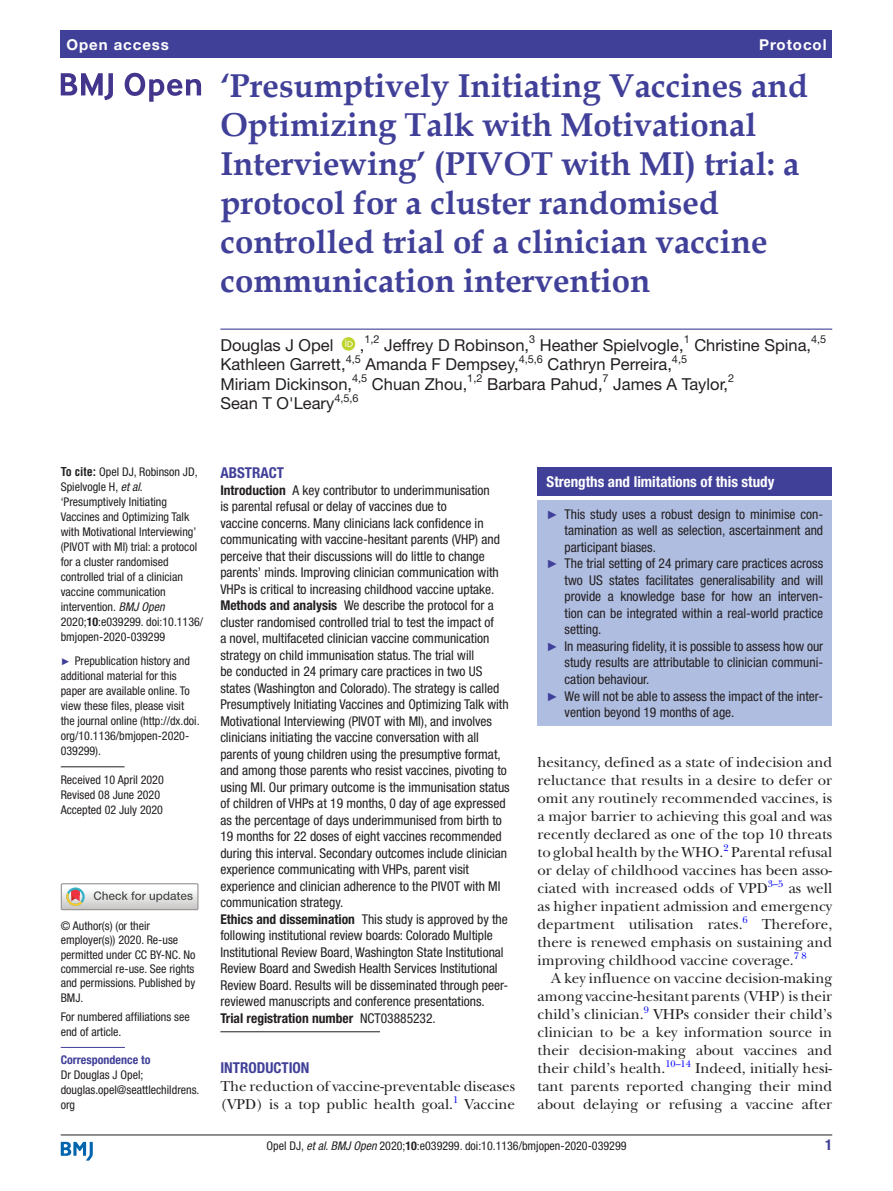
<style>
.page{position:relative;width:893px;height:1191px;background:#fff}
.page>*{position:absolute;margin:0;border:0;box-sizing:border-box;transform-origin:0 0}
.t1{font:700 33px/39px "Book Antiqua";color:#414099}
.t2{font:16.5px "Helvetica Neue LT Std";color:#231f20}
.t3{font:15px/18px "New Baskerville";color:#231f20;text-align:justify}
.t4{font:700 condensed 15px "Helvetica Neue LT Std";color:#fff}
.t5{font:700 condensed 15px "Helvetica Neue LT Std";color:#414099}
.t6{font:700 15px "Helvetica Neue LT Std";letter-spacing:.065em;color:#fff}
.t7{font:condensed 13.5px/16.5px "Helvetica Neue LT Std";color:#231f20}
.t8{font:condensed 12px/15px "Helvetica Neue LT Std";color:#231f20}
.t9{font:700 condensed 12px "Helvetica Neue LT Std";color:#414099}
.t10{font:10.95px "Helvetica Neue LT Std";color:#231f20}
.t11{font:9.9px "New Baskerville";color:#00f}
.s1{font-family:"Helvetica LT Std";font-weight:700}
.s2{font-style:italic}
.s3{font-weight:700}
.s4{font-family:"Arial";font-stretch:normal;font-size:9.75px;color:#414099}
.s5{font-family:"Arial";font-stretch:normal;font-size:12px;color:#414099}
</style>
<div class="page">
<hr style="left:61px;top:1134px;width:771px;height:1px;background:#231f20">
<svg style="left:61px;top:1141px;width:32px;height:19px"></svg>
<div style="left:61px;top:31px;width:771px;height:27px;background:#414099"></div>
<hr style="left:220px;top:328px;width:612px;height:2px;background:#414099">
<svg style="left:342px;top:337px;width:13px;height:14px"></svg>
<hr style="left:61px;top:766px;width:64px;height:1px;background:#231f20">
<hr style="left:61px;top:1047px;width:64px;height:1px;background:#414099">
<svg style="left:61px;top:73px;width:52px;height:27px"></svg>
<svg style="left:125px;top:73px;width:76px;height:29px"></svg>
<div style="left:61px;top:883px;width:138px;height:27px;border:1px solid #969090"></div>
<svg style="left:61px;top:883px;width:137px;height:26px"></svg>
<hr style="left:220px;top:1031px;width:160px;height:1px;background:#231f20">
<div style="left:538px;top:467px;width:294px;height:29px;background:#414099"></div>
<div style="left:538px;top:500px;width:294px;height:226px;background:#afbde1"></div>
<p class="t6" style="left:66px;top:35px;width:104px">Open access</p>
<p class="t6" style="left:759px;top:35px;width:69px">Protocol</p>
<h1 class="t1" style="left:220px;top:66px;width:589px">‘Presumptively Initiating Vaccines and Optimizing Talk with Motivational Interviewing’ (PIVOT with MI) trial: a protocol for a cluster randomised controlled trial of a clinician vaccine communication intervention</h1>
<p class="t10" style="left:364px;top:333px;width:17px">1,2</p>
<p class="t2" style="left:384px;top:335px;width:146px">Jeffrey D Robinson,</p>
<p class="t10" style="left:529px;top:333px;width:8px">3</p>
<p class="t2" style="left:540px;top:335px;width:145px">Heather Spielvogle,</p>
<p class="t10" style="left:684px;top:333px;width:8px">1</p>
<p class="t2" style="left:694px;top:335px;width:118px">Christine Spina,</p>
<p class="t10" style="left:811px;top:333px;width:17px">4,5</p>
<p class="t2" style="left:220px;top:335px;width:115px">Douglas J Opel</p>
<p class="t2" style="left:360px;top:335px;width:6px">,</p>
<p class="t2" style="left:220px;top:354px;width:127px">Kathleen Garrett,</p>
<p class="t10" style="left:346px;top:352px;width:17px">4,5</p>
<p class="t2" style="left:365px;top:354px;width:155px">Amanda F Dempsey,</p>
<p class="t10" style="left:519px;top:352px;width:26px">4,5,6</p>
<p class="t2" style="left:548px;top:354px;width:126px">Cathryn Perreira,</p>
<p class="t10" style="left:672px;top:352px;width:17px">4,5</p>
<p class="t2" style="left:220px;top:374px;width:133px">Miriam Dickinson,</p>
<p class="t10" style="left:352px;top:372px;width:17px">4,5</p>
<p class="t2" style="left:372px;top:374px;width:97px">Chuan Zhou,</p>
<p class="t10" style="left:467px;top:372px;width:17px">1,2</p>
<p class="t2" style="left:487px;top:374px;width:117px">Barbara Pahud,</p>
<p class="t10" style="left:603px;top:372px;width:8px">7</p>
<p class="t2" style="left:613px;top:374px;width:116px">James A Taylor,</p>
<p class="t10" style="left:728px;top:372px;width:8px">2</p>
<p class="t2" style="left:220px;top:393px;width:115px">Sean T O'Leary</p>
<p class="t10" style="left:334px;top:391px;width:26px">4,5,6</p>
<p class="t8" style="left:61px;top:464px;width:144px"><span class="s1">To cite:</span> Opel DJ, Robinson JD,<br>Spielvogle H, <span class="s2">et al</span>. ‘Presumptively Initiating<br>Vaccines and Optimizing Talk with Motivational Interviewing’ (PIVOT with MI) trial: a protocol for a cluster randomised controlled trial of a clinician vaccine communication intervention. <span class="s2">BMJ Open<br></span>2020;<span class="s3">10</span>:e039299. doi:10.1136/ bmjopen-2020-039299</p>
<p class="t8" style="left:61px;top:653px;width:140px"><span class="s4">►</span> Prepublication history and additional material for this paper are available online. To view these files, please visit the journal online (http://dx.doi. org/10.1136/bmjopen-2020-<br>039299).</p>
<p class="t8" style="left:61px;top:772px;width:105px">Received 10 April 2020<br>Revised 08 June 2020<br>Accepted 02 July 2020</p>
<p class="t8" style="left:61px;top:918px;width:136px;line-height:14.4px">© Author(s) (or their employer(s)) 2020. Re-use permitted under CC BY-NC. No commercial re-use. See rights and permissions. Published by<br>BMJ.</p>
<p class="t8" style="left:61px;top:1009px;width:130px">For numbered affiliations see end of article.</p>
<p class="t9" style="left:61px;top:1052px;width:91px">Correspondence to</p>
<p class="t8" style="left:61px;top:1067px;width:140px">Dr Douglas J Opel; douglas.opel@seattlechildrens. org</p>
<p class="t5" style="left:220px;top:464px;width:65px">ABSTRACT</p>
<p class="t7" style="left:220px;top:481px;width:291px"><span class="s3">Introduction</span> A key contributor to underimmunisation<br>is parental refusal or delay of vaccines due to<br>vaccine concerns. Many clinicians lack confidence in communicating with vaccine-hesitant parents (VHP) and perceive that their discussions will do little to change parents’ minds. Improving clinician communication with VHPs is critical to increasing childhood vaccine uptake.<br><span class="s3">Methods and analysis</span> We describe the protocol for a cluster randomised controlled trial to test the impact of<br>a novel, multifaceted clinician vaccine communication strategy on child immunisation status. The trial will<br>be conducted in 24 primary care practices in two US states (Washington and Colorado). The strategy is called Presumptively Initiating Vaccines and Optimizing Talk with Motivational Interviewing (PIVOT with MI), and involves clinicians initiating the vaccine conversation with all parents of young children using the presumptive format, and among those parents who resist vaccines, pivoting to using MI. Our primary outcome is the immunisation status of children of VHPs at 19 months, 0 day of age expressed as the percentage of days underimmunised from birth to 19 months for 22 doses of eight vaccines recommended during this interval. Secondary outcomes include clinician experience communicating with VHPs, parent visit experience and clinician adherence to the PIVOT with MI communication strategy.<br><span class="s3">Ethics and dissemination</span> This study is approved by the following institutional review boards: Colorado Multiple Institutional Review Board, Washington State Institutional Review Board and Swedish Health Services Institutional Review Board. Results will be disseminated through peer&shy;reviewed manuscripts and conference presentations.<br><span class="s3">Trial registration number</span> NCT03885232.</p>
<p class="t5" style="left:220px;top:1059px;width:91px">INTRODUCTION</p>
<p class="t3" style="left:220px;top:1077px;width:296px">The reduction of vaccine-preventable diseases (VPD) is a top public health goal.<sup>1</sup> Vaccine</p>
<p class="t4" style="left:547px;top:473px;width:229px">Strengths and limitations of this study</p>
<p class="t7" style="left:547px;top:506px;width:278px"><span class="s5">►</span> This study uses a robust design to minimise con-</p>
<p class="t7" style="left:565px;top:522px;width:260px">tamination as well as selection, ascertainment and</p>
<p class="t7" style="left:565px;top:539px;width:93px">participant biases.</p>
<p class="t7" style="left:547px;top:555px;width:278px"><span class="s5">►</span> The trial setting of 24 primary care practices across</p>
<p class="t7" style="left:565px;top:572px;width:260px">two US states facilitates generalisability and will</p>
<p class="t7" style="left:565px;top:588px;width:260px">provide a knowledge base for how an interven-</p>
<p class="t7" style="left:565px;top:605px;width:260px">tion can be integrated within a real-world practice</p>
<p class="t7" style="left:565px;top:621px;width:38px">setting.</p>
<p class="t7" style="left:547px;top:638px;width:278px"><span class="s5">►</span> In measuring fidelity, it is possible to assess how our</p>
<p class="t7" style="left:565px;top:654px;width:260px">study results are attributable to clinician communi-</p>
<p class="t7" style="left:565px;top:671px;width:86px">cation behaviour.</p>
<p class="t7" style="left:547px;top:687px;width:278px"><span class="s5">►</span> We will not be able to assess the impact of the inter-</p>
<p class="t7" style="left:565px;top:704px;width:171px">vention beyond 19 months of age.</p>
<p class="t3" style="left:538px;top:753px;width:296px">hesitancy, defined as a state of indecision and reluctance that results in a desire to defer or omit any routinely recommended vaccines, is a major barrier to achieving this goal and was recently declared as one of the top 10 threats to global health by the WHO.<sup>2</sup> Parental refusal or delay of childhood vaccines has been asso&shy;ciated with increased odds of VPD</p>
<p class="t11" style="left:768px;top:877px;width:17px">3–5</p>
<p class="t3" style="left:538px;top:879px;width:296px;text-indent:251px">as well as higher inpatient admission and emergency department utilisation rates.</p>
<p class="t11" style="left:742px;top:913px;width:7px">6</p>
<p class="t3" style="left:538px;top:915px;width:296px;text-indent:224px">Therefore, there is renewed emphasis on sustaining and improving childhood vaccine coverage.</p>
<p class="t11" style="left:794px;top:949px;width:14px">7 8</p>
<p class="t3" style="left:538px;top:969px;width:296px;text-indent:14px">A key influence on vaccine decision-making among vaccine-hesitant parents (VHP) is their child’s clinician.<sup>9</sup> VHPs consider their child’s clinician to be a key information source in their decision-making about vaccines and their child’s health.</p>
<p class="t11" style="left:665px;top:1057px;width:27px">10–14</p>
<p class="t3" style="left:538px;top:1059px;width:296px;text-indent:158px">Indeed, initially hesi&shy;tant parents reported changing their mind about delaying or refusing a vaccine after</p>
<p class="t8" style="left:266px;top:1137px;width:362px">Opel DJ, <span class="s2">et al</span>. <span class="s2">BMJ Open</span> 2020;<span class="s3">10</span>:e039299. doi:10.1136/bmjopen-2020-039299</p>
<p class="t5" style="left:825px;top:1135px;width:9px">1</p>
</div>
